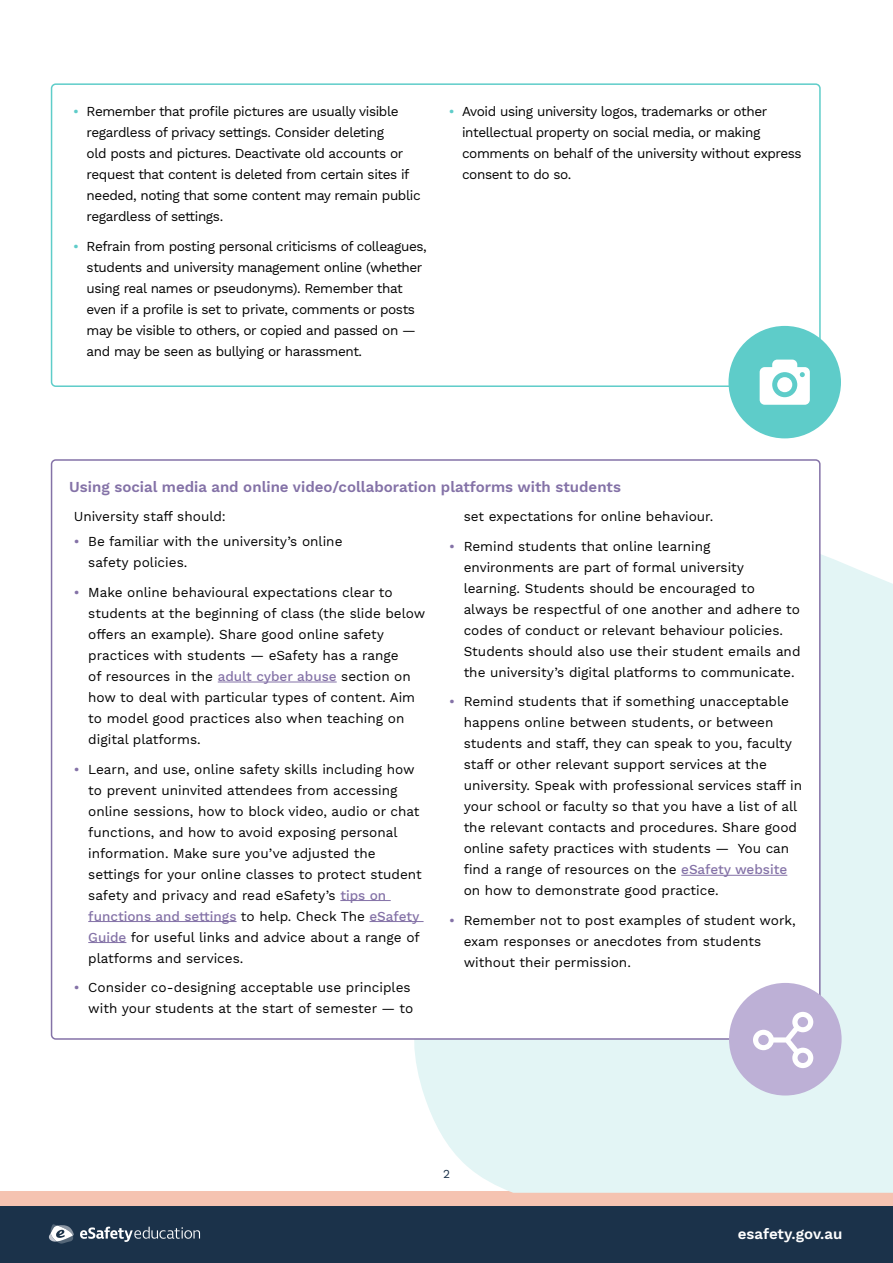
<style>
.page{position:relative;width:893px;height:1263px;background:#fff}
.page>*{position:absolute;margin:0;border:0;box-sizing:border-box;transform-origin:0 0}
.t1{font:600 15px "Work Sans";color:#8472a7}
.t2{font:600 15px "Work Sans";color:#fff}
.t3{font:13.5px/21px "Work Sans";color:#000}
.t4{font:13.5px/21px "Work Sans";letter-spacing:-.03em;color:#000}
.t5{font:12px "Work Sans";color:#1b324a}
.s1{font-weight:500;color:#5eccc9}
.s2{font-weight:500;color:#8472a7}
</style>
<div class="page">
<div style="left:0;top:1191px;width:893px;height:20px;background:#f5c3b1"></div>
<div style="left:0;top:1206px;width:893px;height:57px;background:#1b324a"></div>
<svg style="left:80px;top:1226px;width:120px;height:16px"></svg>
<svg style="left:49px;top:1224px;width:25px;height:19px"></svg>
<div style="left:414px;top:554px;width:479px;height:638px;background:#e3f5f5"></div>
<div style="left:52px;top:460px;width:768px;height:579px;background:#fff;border-radius:4px"></div>
<hr style="left:218px;top:682px;width:119px;height:1px;background:#8472a7">
<hr style="left:340px;top:900px;width:51px;height:1px;background:#8472a7">
<hr style="left:88px;top:921px;width:149px;height:1px;background:#8472a7">
<hr style="left:369px;top:921px;width:55px;height:1px;background:#8472a7">
<hr style="left:88px;top:942px;width:38px;height:1px;background:#8472a7">
<hr style="left:681px;top:875px;width:106px;height:1px;background:#8472a7">
<div style="left:729px;top:983px;width:113px;height:112px;background:#bdb0d6;border-radius:50%"></div>
<svg style="left:753px;top:1012px;width:60px;height:56px"></svg>
<div style="left:51px;top:83px;width:770px;height:304px;border:2px solid #5ecdc9;border-radius:4px"></div>
<div style="left:728px;top:326px;width:113px;height:112px;background:#5eccc9;border-radius:50%"></div>
<svg style="left:760px;top:360px;width:50px;height:45px"></svg>
<p class="t4" style="left:87px;top:101px;width:335px;text-indent:-13px"><span class="s1">•</span> Remember that profile pictures are usually visible regardless of privacy settings. Consider deleting<br>old posts and pictures. Deactivate old accounts or request that content is deleted from certain sites if needed, noting that some content may remain public regardless of settings.</p>
<p class="t4" style="left:87px;top:236px;width:342px;text-indent:-13px"><span class="s1">•</span> Refrain from posting personal criticisms of colleagues, students and university management online (whether using real names or pseudonyms). Remember that even if a profile is set to private, comments or posts may be visible to others, or copied and passed on — and may be seen as bullying or harassment.</p>
<p class="t4" style="left:462px;top:102px;width:341px;text-indent:-13px"><span class="s1">•</span> Avoid using university logos, trademarks or other intellectual property on social media, or making comments on behalf of the university without express consent to do so.</p>
<p class="t1" style="left:69px;top:478px;width:553px">Using social media and online video/collaboration platforms with students</p>
<p class="t3" style="left:74px;top:507px;width:154px">University staff should:</p>
<p class="t3" style="left:88px;top:532px;width:256px;text-indent:-15px"><span class="s2">•</span> Be familiar with the university’s online safety policies.</p>
<p class="t3" style="left:88px;top:582px;width:339px;text-indent:-15px"><span class="s2">•</span> Make online behavioural expectations clear to students at the beginning of class (the slide below offers an example). Share good online safety practices with students — eSafety has a range<br>of resources in the <span class="s2">adult cyber abuse</span> section on how to deal with particular types of content. Aim to model good practices also when teaching on digital platforms.</p>
<p class="t3" style="left:88px;top:759px;width:335px;text-indent:-15px"><span class="s2">•</span> Learn, and use, online safety skills including how to prevent uninvited attendees from accessing online sessions, how to block video, audio or chat functions, and how to avoid exposing personal information. Make sure you’ve adjusted the settings for your online classes to protect student safety and privacy and read eSafety’s <span class="s2">tips on functions and settings</span> to help. Check The <span class="s2">eSafety Guide</span> for useful links and advice about a range of platforms and services.</p>
<p class="t3" style="left:74px;top:978px;width:341px;text-align:right"><span class="s2">•</span> Consider co-designing acceptable use principles with your students at the start of semester — to</p>
<p class="t3" style="left:464px;top:507px;width:251px">set expectations for online behaviour.</p>
<p class="t3" style="left:464px;top:536px;width:338px;text-indent:-15px"><span class="s2">•</span> Remind students that online learning environments are part of formal university learning. Students should be encouraged to always be respectful of one another and adhere to codes of conduct or relevant behaviour policies.<br>Students should also use their student emails and the university’s digital platforms to communicate.</p>
<p class="t3" style="left:464px;top:692px;width:340px;text-indent:-15px"><span class="s2">•</span> Remind students that if something unacceptable happens online between students, or between students and staff, they can speak to you, faculty staff or other relevant support services at the university. Speak with professional services staff in your school or faculty so that you have a list of all the relevant contacts and procedures. Share good online safety practices with students — You can find a range of resources on the <span class="s2">eSafety website </span>on how to demonstrate good practice.</p>
<p class="t3" style="left:464px;top:910px;width:334px;text-indent:-15px"><span class="s2">•</span> Remember not to post examples of student work, exam responses or anecdotes from students without their permission.</p>
<p class="t5" style="left:443px;top:1167px;width:8px">2</p>
<p class="t2" style="left:738px;top:1225px;width:106px">esafety.gov.au</p>
</div>
